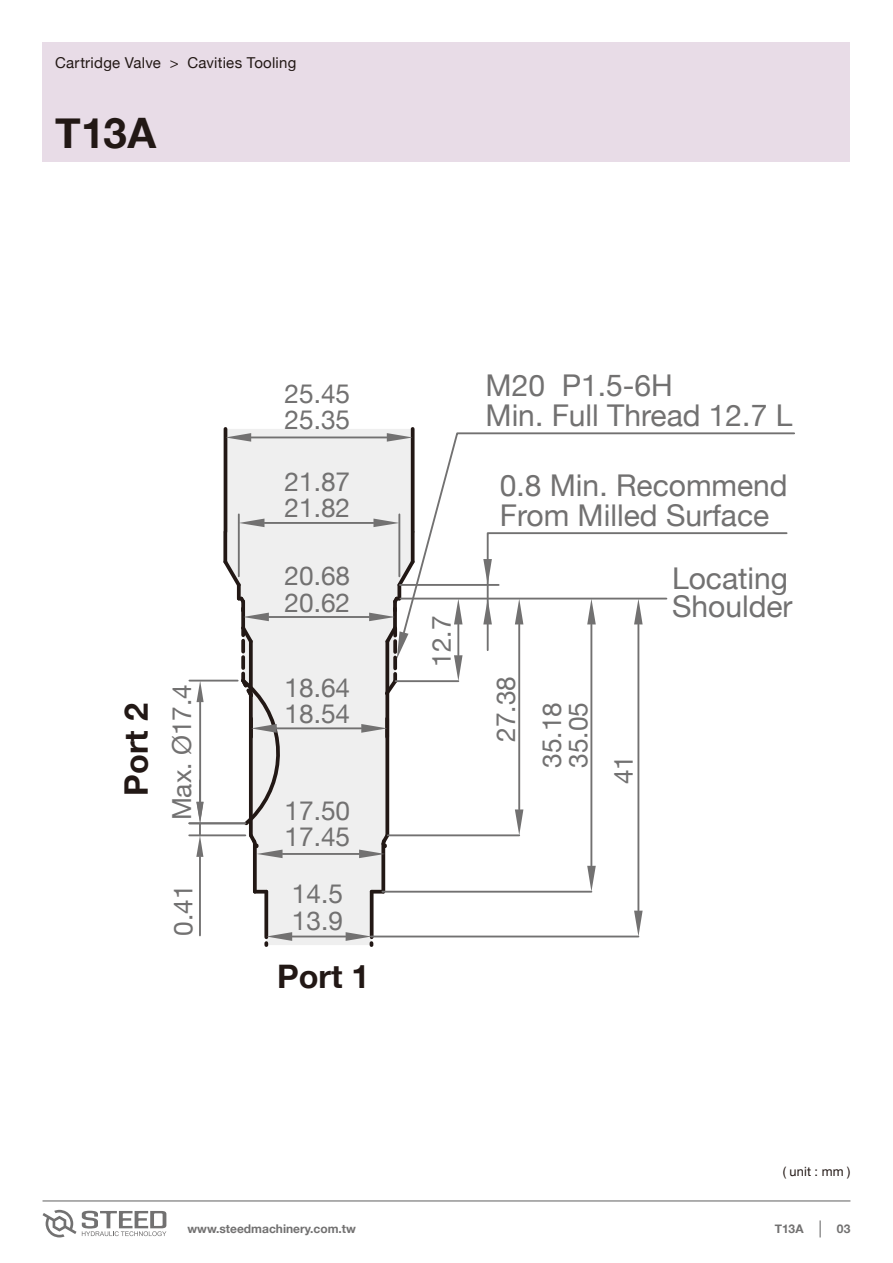
<style>
.page{position:relative;width:893px;height:1263px;background:#fff}
.page>*{position:absolute;margin:0;border:0;box-sizing:border-box;transform-origin:0 0}
.t1{font:700 42px "Helvetica Neue";color:#221815}
.t2{font:700 32.4px "Helvetica Neue";color:#221815}
.t3{font:30px/30px "Helvetica Neue";color:#727171}
.t4{font:26.25px/26.2px "Helvetica Neue";color:#727171}
.t5{font:15px "Helvetica Neue";letter-spacing:.015em;color:#221815}
.t6{font:12.75px "Helvetica Neue";letter-spacing:.01em;color:#221815}
.t7{font:700 12px "Helvetica Neue";color:#727171}
</style>
<div class="page">
<div style="left:43px;top:43px;width:807px;height:119px;background:#e8dce7"></div>
<svg style="left:225px;top:429px;width:188px;height:516px;fill:#efefef"></svg>
<svg style="left:249px;top:646px;width:4px;height:27px"></svg>
<svg style="left:385px;top:659px;width:4px;height:171px"></svg>
<svg style="left:253px;top:858px;width:4px;height:34px"></svg>
<svg style="left:381px;top:858px;width:4px;height:33px"></svg>
<svg style="left:264px;top:892px;width:4px;height:40px"></svg>
<svg style="left:370px;top:892px;width:4px;height:43px"></svg>
<svg style="left:223px;top:532px;width:4px;height:25px"></svg>
<svg style="left:255px;top:890px;width:11px;height:3px"></svg>
<svg style="left:372px;top:890px;width:11px;height:3px"></svg>
<svg style="left:385px;top:718px;width:4px;height:19px"></svg>
<hr style="left:224px;top:429px;width:3px;height:102px;background:#221815">
<svg style="left:241px;top:646px;width:4px;height:6px"></svg>
<svg style="left:241px;top:657px;width:4px;height:11px"></svg>
<svg style="left:393px;top:659px;width:4px;height:9px"></svg>
<svg style="left:382px;top:674px;width:18px;height:25px"></svg>
<hr style="left:292px;top:935px;width:54px;height:2px;background:#727171">
<svg style="left:264px;top:932px;width:28px;height:13px"></svg>
<svg style="left:346px;top:932px;width:27px;height:13px"></svg>
<hr style="left:283px;top:853px;width:76px;height:2px;background:#727171">
<svg style="left:359px;top:830px;width:33px;height:28px"></svg>
<hr style="left:277px;top:727px;width:84px;height:2px;background:#727171">
<svg style="left:238px;top:673px;width:50px;height:185px"></svg>
<svg style="left:361px;top:724px;width:26px;height:9px"></svg>
<hr style="left:269px;top:616px;width:100px;height:2px;background:#727171">
<svg style="left:223px;top:557px;width:46px;height:89px"></svg>
<hr style="left:251px;top:436px;width:136px;height:2px;background:#727171">
<svg style="left:226px;top:433px;width:25px;height:9px"></svg>
<svg style="left:387px;top:433px;width:15px;height:9px"></svg>
<hr style="left:264px;top:522px;width:109px;height:2px;background:#727171">
<svg style="left:240px;top:519px;width:24px;height:8px"></svg>
<svg style="left:373px;top:519px;width:25px;height:8px"></svg>
<hr style="left:382px;top:891px;width:209px;height:2px;background:#727171">
<hr style="left:590px;top:624px;width:2px;height:242px;background:#727171">
<svg style="left:587px;top:866px;width:9px;height:26px"></svg>
<hr style="left:388px;top:834px;width:131px;height:2px;background:#727171">
<hr style="left:518px;top:624px;width:2px;height:185px;background:#727171">
<svg style="left:515px;top:809px;width:8px;height:26px"></svg>
<hr style="left:396px;top:680px;width:62px;height:2px;background:#727171">
<hr style="left:457px;top:624px;width:2px;height:31px;background:#727171">
<svg style="left:454px;top:655px;width:9px;height:26px"></svg>
<hr style="left:371px;top:935px;width:267px;height:2px;background:#727171">
<hr style="left:637px;top:624px;width:2px;height:287px;background:#727171">
<svg style="left:634px;top:911px;width:9px;height:25px"></svg>
<hr style="left:487px;top:572px;width:2px;height:78px;background:#727171">
<svg style="left:402px;top:431px;width:393px;height:204px"></svg>
<svg style="left:369px;top:557px;width:49px;height:102px"></svg>
<hr style="left:189px;top:834px;width:56px;height:2px;background:#727171">
<hr style="left:199px;top:857px;width:2px;height:78px;background:#727171">
<hr style="left:189px;top:822px;width:56px;height:2px;background:#727171">
<hr style="left:189px;top:680px;width:49px;height:1px;background:#727171">
<hr style="left:199px;top:702px;width:2px;height:100px;background:#727171">
<svg style="left:196px;top:802px;width:8px;height:55px"></svg>
<svg style="left:197px;top:681px;width:7px;height:21px"></svg>
<hr style="left:238px;top:514px;width:2px;height:62px;background:#727171">
<hr style="left:398px;top:514px;width:2px;height:62px;background:#727171">
<svg style="left:43px;top:1210px;width:123px;height:27px"></svg>
<hr style="left:43px;top:1200px;width:807px;height:1px;background:#727171">
<svg style="left:820px;top:1220px;width:1px;height:17px"></svg>
<p class="t5" style="left:55px;top:52px;width:243px">Cartridge Valve &gt; Cavities Tooling</p>
<h1 class="t1" style="left:55px;top:100px;width:103px">T13A</h1>
<p class="t2" style="left:111px;top:796px;width:94px;rotate:-90deg">Port 2</p>
<p class="t4" style="left:170px;top:820px;width:138px;rotate:-90deg">Max. Ø17.4</p>
<p class="t4" style="left:172px;top:936px;width:53px;rotate:-90deg">0.41</p>
<p class="t4" style="left:285px;top:382px;width:67px">25.45<br>25.35</p>
<p class="t4" style="left:285px;top:470px;width:67px">21.87<br>21.82</p>
<p class="t4" style="left:285px;top:564px;width:67px">20.68<br>20.62</p>
<p class="t4" style="left:285px;top:676px;width:67px">18.64<br>18.54</p>
<p class="t4" style="left:285px;top:798px;width:67px">17.50<br>17.45</p>
<p class="t4" style="left:292px;top:882px;width:53px">14.5<br>13.9</p>
<p class="t2" style="left:277px;top:951px;width:94px">Port 1</p>
<p class="t4" style="left:430px;top:667px;width:53px;rotate:-90deg">12.7</p>
<p class="t3" style="left:485px;top:372px;width:308px">M20 P1.5-6H<br>Min. Full Thread 12.7 L</p>
<p class="t3" style="left:500px;top:472px;width:289px">0.8 Min. Recommend<br>From Milled Surface</p>
<p class="t4" style="left:484px;top:768px;width:93px;line-height:45.9px;text-indent:26px;rotate:-90deg">27.38<br>35.18</p>
<p class="t4" style="left:557px;top:784px;width:84px;line-height:45.5px;text-indent:16px;rotate:-90deg">35.05<br>41</p>
<p class="t3" style="left:672px;top:566px;width:122px;line-height:28.3px">Locating<br>Shoulder</p>
<p class="t6" style="left:783px;top:1162px;width:69px">( unit : mm )</p>
<p class="t4" style="left:244px;top:1216px;width:67px">33.27</p>
<p class="t7" style="left:187px;top:1219px;width:170px">www.steedmachinery.com.tw</p>
<p class="t7" style="left:837px;top:1219px;width:15px">03</p>
<p class="t7" style="left:775px;top:1219px;width:31px">T13A</p>
</div>
